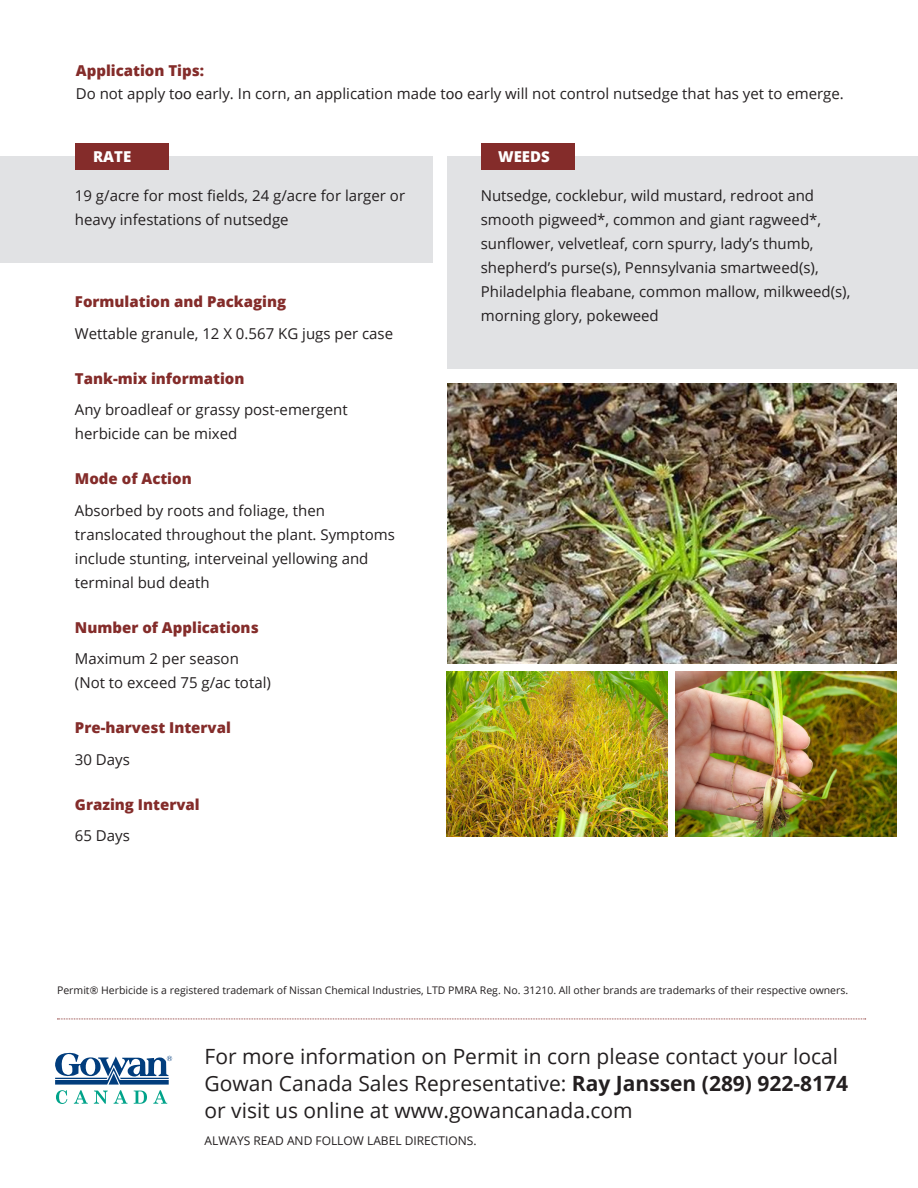
<style>
.page{position:relative;width:918px;height:1188px;background:#fff}
.page>*{position:absolute;margin:0;border:0;box-sizing:border-box;transform-origin:0 0}
.t1{font:21px/27px "Open Sans";color:#231f20}
.t2{font:15px/24px "Open Sans";color:#231f20}
.t3{font:800 15px "Open Sans";color:#842c2a}
.t4{font:800 15px "Open Sans";color:#fff}
.t5{font:12px "Open Sans";color:#231f20}
.t6{font:10.5px "Open Sans";color:#231f20}
.s1{font-weight:800;color:#842c2a}
.s2{font-family:"Calibri";font-size:16.5px}
.s3{font-weight:700}
</style>
<div class="page">
<div style="left:0;top:156px;width:433px;height:107px;background:#e1e2e4"></div>
<div style="left:448px;top:156px;width:470px;height:213px;background:#e1e2e4"></div>
<svg style="left:55px;top:1053px;width:117px;height:51px"></svg>
<svg style="left:57px;top:1019px;width:809px;height:1px"></svg>
<div style="left:481px;top:143px;width:93px;height:27px;background:#842c2a"></div>
<div style="left:75px;top:143px;width:94px;height:27px;background:#842c2a"></div>
<img style="left:448px;top:383px;width:449px;height:280px">
<img style="left:676px;top:671px;width:221px;height:166px">
<img style="left:447px;top:671px;width:220px;height:166px">
<p class="t2" style="left:76px;top:59px;width:770px;line-height:22.5px"><span class="s1">Application Tips:<br></span>Do not apply t<span class="s2">oo</span> early. In corn, an application made t<span class="s2">oo</span> early will not control nutsedge that has yet to emerge.</p>
<p class="t4" style="left:93px;top:145px;width:40px">RATE</p>
<p class="t4" style="left:498px;top:145px;width:53px">WEEDS</p>
<p class="t2" style="left:75px;top:183px;width:332px">19 g/acre for most fields, 24 g/acre for larger or heavy infestations of nutsedge</p>
<p class="t2" style="left:481px;top:183px;width:371px">Nutsedge, cocklebur, wild mustard, redroot and smooth pigweed*, common and giant ragweed*, sunflower, velvetleaf, corn spurry, lady’s thumb, shepherd’s purse(s), Pennsylvania smartweed(s), Philadelphia fleabane, common mallow, milkweed(s), morning glory, pokeweed</p>
<p class="t3" style="left:75px;top:290px;width:213px">Formulation and Packaging</p>
<p class="t2" style="left:75px;top:321px;width:320px">Wettable granule, 12 X 0.567 KG jugs per case</p>
<p class="t3" style="left:75px;top:367px;width:171px">Tank-mix information</p>
<p class="t2" style="left:75px;top:397px;width:274px">Any broadleaf or grassy post-emergent herbicide can be mixed</p>
<p class="t3" style="left:75px;top:467px;width:118px">Mode of Action</p>
<p class="t2" style="left:75px;top:498px;width:321px">Absorbed by roots and foliage, then translocated throughout the plant. Symptoms include stunting, interveinal yellowing and terminal bud death</p>
<p class="t3" style="left:75px;top:616px;width:185px">Number of Applications</p>
<p class="t2" style="left:75px;top:646px;width:165px">Maximum 2 per season</p>
<p class="t2" style="left:75px;top:670px;width:197px">(Not to exceed 75 g/ac total)</p>
<p class="t3" style="left:75px;top:716px;width:158px">Pre-harvest Interval</p>
<p class="t2" style="left:75px;top:747px;width:57px">30 Days</p>
<p class="t3" style="left:75px;top:793px;width:126px">Grazing Interval</p>
<p class="t2" style="left:75px;top:823px;width:57px">65 Days</p>
<p class="t6" style="left:57px;top:983px;width:793px">Permit® Herbicide is a registered trademark of Nissan Chemical Industries, LTD PMRA Reg. No. 31210. All other brands are trademarks of their respective owners.</p>
<p class="t1" style="left:205px;top:1042px;width:645px">For more information on Permit in corn please contact your local<br>Gowan Canada Sales Representative: <span class="s3">Ray Janssen (289) 922-8174</span></p>
<p class="t1" style="left:205px;top:1096px;width:430px">or visit us online at www.gowancanada.com</p>
<p class="t5" style="left:205px;top:1132px;width:274px">ALWAYS READ AND FOLLOW LABEL DIRECTIONS.</p>
</div>
